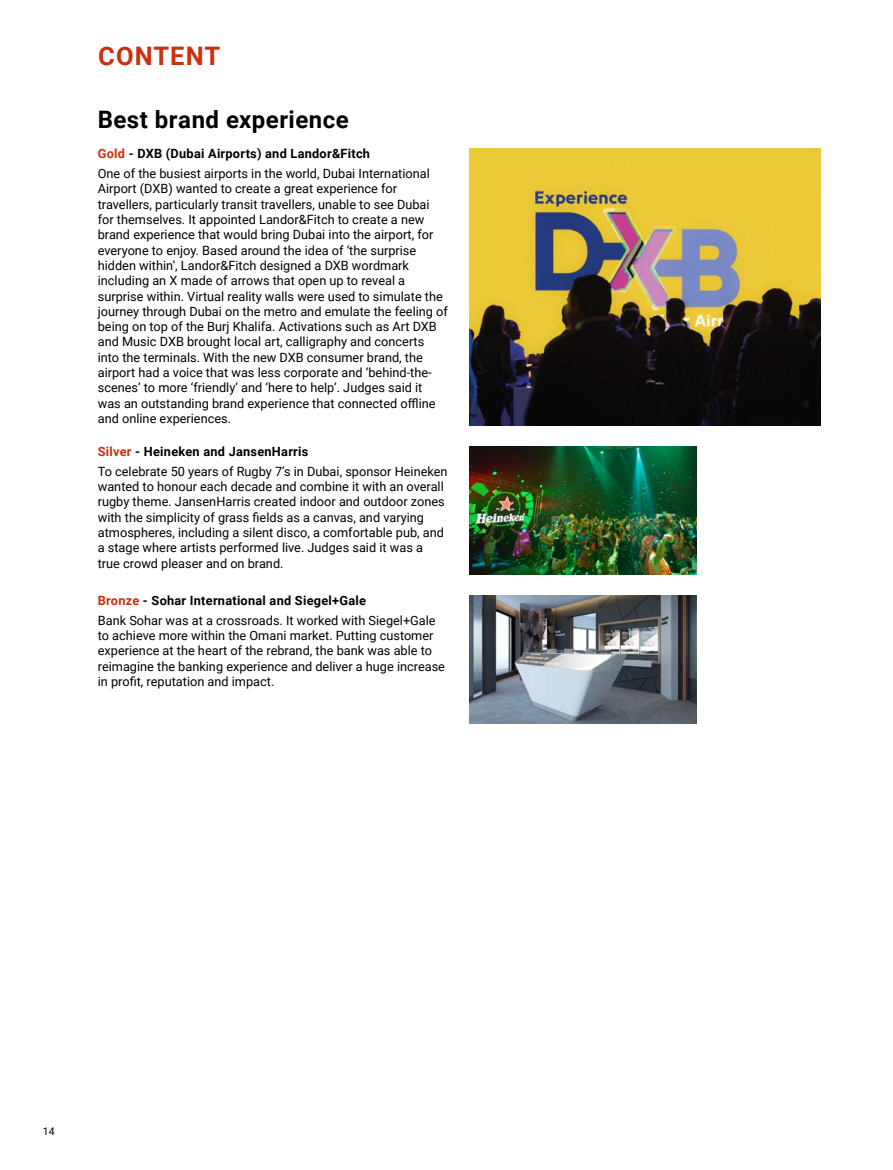
<style>
.page{position:relative;width:893px;height:1170px;background:#fff}
.page>*{position:absolute;margin:0;border:0;box-sizing:border-box;transform-origin:0 0}
.t1{font:700 25.5px "Roboto";letter-spacing:.04em;color:#cb2f0d}
.t2{font:700 24px "Roboto";letter-spacing:.02em;color:#000}
.t3{font:12.75px/15.3px "Roboto";color:#000}
.t4{font:10.5px "Roboto";color:#000}
.s1{font-weight:700;color:#cb2f0d}
.s2{font-weight:700}
</style>
<div class="page">
<img style="left:470px;top:149px;width:351px;height:276px">
<img style="left:470px;top:446px;width:227px;height:128px">
<img style="left:470px;top:595px;width:227px;height:128px">
<h1 class="t1" style="left:98px;top:38px;width:123px">CONTENT</h1>
<h2 class="t2" style="left:98px;top:103px;width:253px">Best brand experience</h2>
<p class="t3" style="left:98px;top:144px;width:334px;line-height:19.5px"><span class="s1">Gold</span> <span class="s2">- DXB (Dubai Airports) and Landor&amp;Fitch<br></span>One of the busiest airports in the world, Dubai International</p>
<p class="t3" style="left:98px;top:181px;width:352px">Airport (DXB) wanted to create a great experience for travellers, particularly transit travellers, unable to see Dubai for themselves. It appointed Landor&amp;Fitch to create a new brand experience that would bring Dubai into the airport, for everyone to enjoy. Based around the idea of ‘the surprise hidden within’, Landor&amp;Fitch designed a DXB wordmark including an X made of arrows that open up to reveal a surprise within. Virtual reality walls were used to simulate the journey through Dubai on the metro and emulate the feeling of being on top of the Burj Khalifa. Activations such as Art DXB and Music DXB brought local art, calligraphy and concerts into the terminals. With the new DXB consumer brand, the airport had a voice that was less corporate and ‘behind-the&shy;scenes’ to more ‘friendly’ and ‘here to help’. Judges said it was an outstanding brand experience that connected offline and online experiences.</p>
<p class="t3" style="left:98px;top:441px;width:351px;line-height:19.5px"><span class="s1">Silver</span> <span class="s2">- Heineken and JansenHarris<br></span>To celebrate 50 years of Rugby 7’s in Dubai, sponsor Heineken</p>
<p class="t3" style="left:98px;top:478px;width:349px">wanted to honour each decade and combine it with an overall rugby theme. JansenHarris created indoor and outdoor zones with the simplicity of grass fields as a canvas, and varying atmospheres, including a silent disco, a comfortable pub, and a stage where artists performed live. Judges said it was a true crowd pleaser and on brand.</p>
<p class="t3" style="left:98px;top:590px;width:339px;line-height:19.5px"><span class="s1">Bronze</span> <span class="s2">- Sohar International and Siegel+Gale<br></span>Bank Sohar was at a crossroads. It worked with Siegel+Gale</p>
<p class="t3" style="left:98px;top:627px;width:349px">to achieve more within the Omani market. Putting customer experience at the heart of the rebrand, the bank was able to reimagine the banking experience and deliver a huge increase in profit, reputation and impact.</p>
<p class="t4" style="left:43px;top:1123px;width:13px">14</p>
</div>
